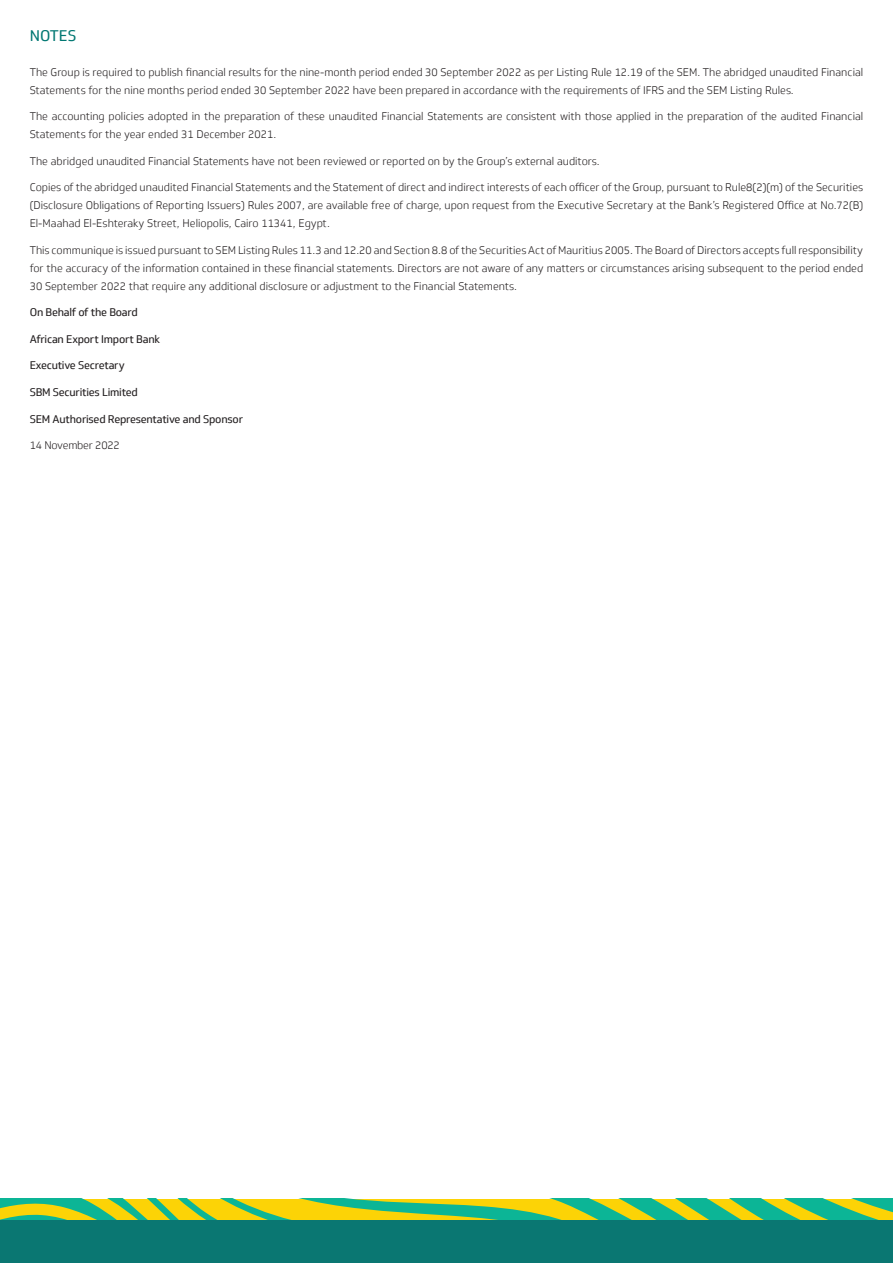
<style>
.page{position:relative;width:893px;height:1263px;background:#fff}
.page>*{position:absolute;margin:0;border:0;box-sizing:border-box;transform-origin:0 0}
.t1{font:15px "Soleto";color:#007772}
.t2{font:300 10.8px/18px "Soleto";color:#231f20}
.t3{font:10.8px "Soleto";letter-spacing:-.02em;color:#231f20}
.t4{font:300 10.8px "Soleto";letter-spacing:-.02em;color:#231f20}
</style>
<div class="page">
<svg style="left:0;top:1199px;width:893px;height:21px;background:#90c546"></svg>
<div style="left:0;top:1220px;width:893px;height:43px;background:#0a7772"></div>
<p class="t1" style="left:30px;top:27px;width:48px">NOTES</p>
<p class="t2" style="left:30px;top:63px;width:835px">The Group is required to publish financial results for the nine-month period ended 30 September 2022 as per Listing Rule 12.19 of the SEM. The abridged unaudited Financial<br>Statements for the nine months period ended 30 September 2022 have been prepared in accordance with the requirements of IFRS and the SEM Listing Rules.</p>
<p class="t2" style="left:30px;top:108px;width:835px">The accounting policies adopted in the preparation of these unaudited Financial Statements are consistent with those applied in the preparation of the audited Financial<br>Statements for the year ended 31 December 2021.</p>
<p class="t2" style="left:30px;top:152px;width:571px">The abridged unaudited Financial Statements have not been reviewed or reported on by the Group’s external auditors.</p>
<p class="t2" style="left:30px;top:179px;width:835px;text-align:justify">Copies of the abridged unaudited Financial Statements and the Statement of direct and indirect interests of each officer of the Group, pursuant to Rule8(2)(m) of the Securities (Disclosure Obligations of Reporting Issuers) Rules 2007, are available free of charge, upon request from the Executive Secretary at the Bank’s Registered Office at No.72(B)<br>El-Maahad El-Eshteraky Street, Heliopolis, Cairo 11341, Egypt.</p>
<p class="t2" style="left:30px;top:241px;width:835px;text-align:justify">This communique is issued pursuant to SEM Listing Rules 11.3 and 12.20 and Section 8.8 of the Securities Act of Mauritius 2005. The Board of Directors accepts full responsibility for the accuracy of the information contained in these financial statements. Directors are not aware of any matters or circumstances arising subsequent to the period ended 30 September 2022 that require any additional disclosure or adjustment to the Financial Statements.</p>
<p class="t3" style="left:30px;top:306px;width:110px">On Behalf of the Board</p>
<p class="t3" style="left:30px;top:333px;width:132px">African Export Import Bank</p>
<p class="t3" style="left:30px;top:359px;width:96px">Executive Secretary</p>
<p class="t3" style="left:30px;top:386px;width:110px">SBM Securities Limited</p>
<p class="t3" style="left:30px;top:412px;width:215px">SEM Authorised Representative and Sponsor</p>
<p class="t4" style="left:30px;top:439px;width:92px">14 November 2022</p>
</div>
